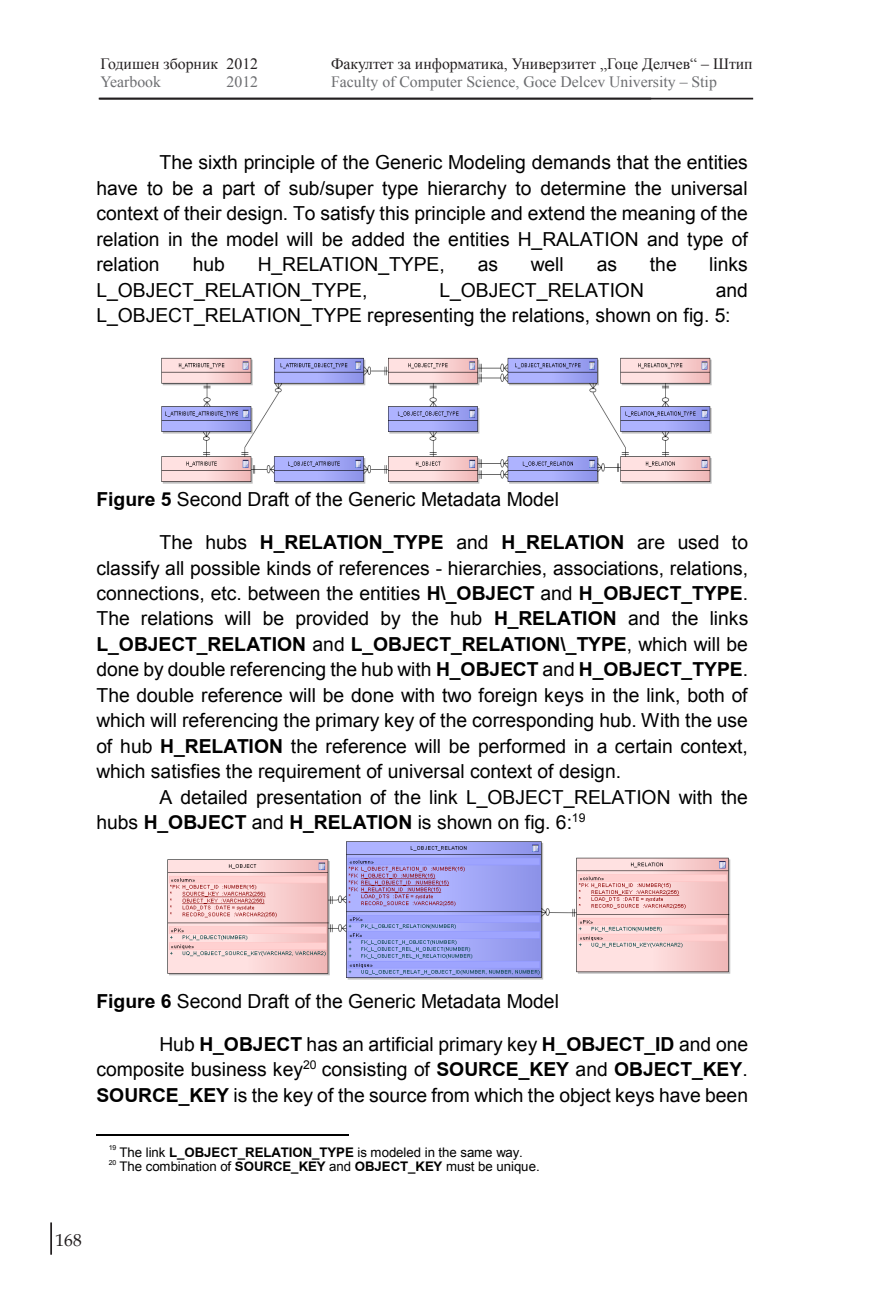
<style>
.page{position:relative;width:874px;height:1290px;background:#fff}
.page>*{position:absolute;margin:0;border:0;box-sizing:border-box;transform-origin:0 0}
.t1{font:19.25px/25.4px "Arial";color:#000;text-align:justify}
.t2{font:700 19.25px "Arial";letter-spacing:-.005em;color:#000}
.t3{font:17.5px "Book Antiqua";color:#231f20}
.t4{font:15.75px "Times New Roman";color:#231f20}
.t5{font:15.75px "Times New Roman";color:#6c6d70}
.t6{font:13.3px "Arial";color:#000}
.t7{font:7px "Arial";color:#000}
.s1{font-weight:700}
.s2{font-weight:400}
</style>
<div class="page">
<hr style="left:50px;top:1222px;width:2px;height:32px;background:#231f20">
<hr style="left:99px;top:98px;width:653px;height:1px;background:#231f20">
<hr style="left:96px;top:1135px;width:252px;height:1px;background:#000">
<img style="left:161px;top:357px;width:551px;height:127px">
<img style="left:167px;top:841px;width:564px;height:139px">
<p class="t4" style="left:100px;top:53px;width:159px">Годишен зборник 2012</p>
<p class="t5" style="left:100px;top:71px;width:62px">Yearbook</p>
<p class="t5" style="left:226px;top:71px;width:33px">2012</p>
<p class="t4" style="left:331px;top:53px;width:423px">Факултет за информатика, Универзитет „Гоце Делчев“ – Штип</p>
<p class="t5" style="left:331px;top:71px;width:387px">Faculty of Computer Science, Goce Delcev University – Stip</p>
<p class="t1" style="left:96px;top:150px;width:652px;text-indent:63px">The sixth principle of the Generic Modeling demands that the entities have to be a part of sub/super type hierarchy to determine the universal context of their design. To satisfy this principle and extend the meaning of the relation in the model will be added the entities H_RALATION and type of relation</p>
<p class="t1" style="left:192px;top:252px;width:34px">hub</p>
<p class="t1" style="left:257px;top:252px;width:188px">H_RELATION_TYPE,</p>
<p class="t1" style="left:477px;top:252px;width:22px">as</p>
<p class="t1" style="left:530px;top:252px;width:34px">well</p>
<p class="t1" style="left:596px;top:252px;width:22px">as</p>
<p class="t1" style="left:649px;top:252px;width:28px">the</p>
<p class="t1" style="left:709px;top:252px;width:40px">links</p>
<p class="t1" style="left:96px;top:277px;width:272px">L_OBJECT_RELATION_TYPE,</p>
<p class="t1" style="left:439px;top:277px;width:206px">L_OBJECT_RELATION</p>
<p class="t1" style="left:96px;top:277px;width:652px;text-indent:619px">and<br>L_OBJECT_RELATION_TYPE representing the relations, shown on fig. 5:</p>
<p class="t1" style="left:96px;top:487px;width:464px"><span class="s1">Figure 5</span> Second Draft of the Generic Metadata Model</p>
<p class="t2" style="left:159px;top:529px;width:590px"><span class="s2">The hubs</span> H_RELATION_TYPE <span class="s2">and</span> H_RELATION <span class="s2">are used to</span></p>
<p class="t1" style="left:96px;top:555px;width:653px">classify all possible kinds of references - hierarchies, associations, relations,</p>
<p class="t1" style="left:96px;top:580px;width:653px">connections, etc. between the entities <span class="s1">H\_OBJECT</span> and <span class="s1">H_OBJECT_TYPE</span>.</p>
<p class="t1" style="left:96px;top:606px;width:653px">The relations will be provided by the hub <span class="s1">H_RELATION</span> and the links</p>
<p class="t2" style="left:96px;top:631px;width:652px">L_OBJECT_RELATION <span class="s2">and</span> L_OBJECT_RELATION\_TYPE<span class="s2">, which will be</span></p>
<p class="t1" style="left:96px;top:657px;width:653px">done by double referencing the hub with <span class="s1">H_OBJECT</span> and <span class="s1">H_OBJECT_TYPE</span>.</p>
<p class="t1" style="left:96px;top:683px;width:652px">The double reference will be done with two foreign keys in the link, both of</p>
<p class="t1" style="left:96px;top:708px;width:652px">which will referencing the primary key of the corresponding hub. With the use</p>
<p class="t1" style="left:96px;top:733px;width:652px">of hub <span class="s1">H_RELATION</span> the reference will be performed in a certain context,</p>
<p class="t1" style="left:96px;top:759px;width:526px">which satisfies the requirement of universal context of design.</p>
<p class="t1" style="left:159px;top:784px;width:589px">A detailed presentation of the link L_OBJECT_RELATION with the</p>
<p class="t1" style="left:96px;top:810px;width:490px">hubs <span class="s1">H_OBJECT</span> and <span class="s1">H_RELATION</span> is shown on fig. 6:<sup>19</sup></p>
<p class="t1" style="left:96px;top:988px;width:464px"><span class="s1">Figure 6</span> Second Draft of the Generic Metadata Model</p>
<p class="t1" style="left:96px;top:1031px;width:653px;text-indent:63px">Hub <span class="s1">H_OBJECT</span> has an artificial primary key <span class="s1">H_OBJECT_ID</span> and one composite business key<sup>20</sup> consisting of <span class="s1">SOURCE_KEY</span> and <span class="s1">OBJECT_KEY</span>.<br><span class="s1">SOURCE_KEY</span> is the key of the source from which the object keys have been</p>
<p class="t7" style="left:109px;top:1143px;width:9px">19</p>
<p class="t6" style="left:119px;top:1143px;width:405px">The link <span class="s1">L_OBJECT_RELATION_TYPE</span> is modeled in the same way.</p>
<p class="t7" style="left:109px;top:1157px;width:9px">20</p>
<p class="t6" style="left:119px;top:1158px;width:421px">The combination of <span class="s1">SOURCE_KEY</span> and <span class="s1">OBJECT_KEY</span> must be unique.</p>
<p class="t3" style="left:55px;top:1228px;width:28px">168</p>
</div>
